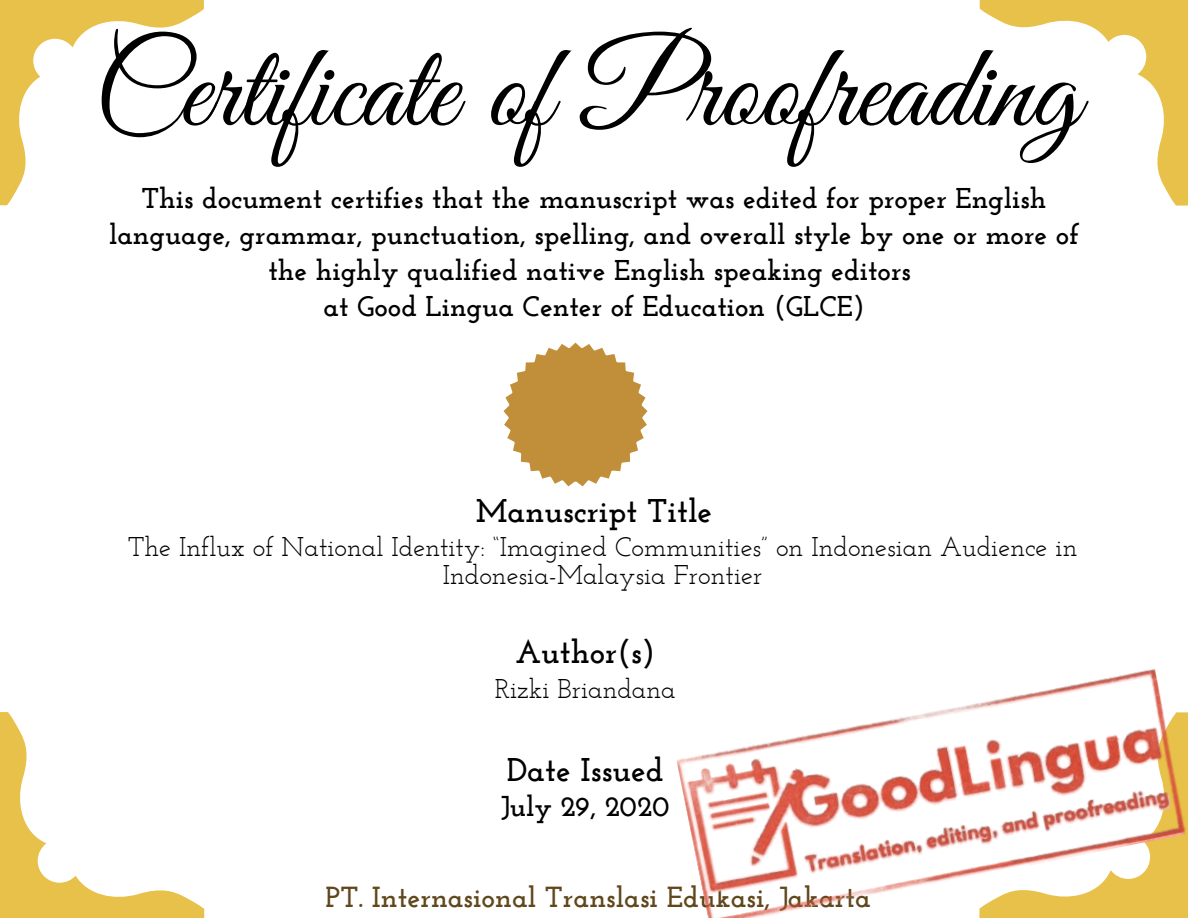
<style>
.page{position:relative;width:1188px;height:918px;background:#fff}
.page>*{position:absolute;margin:0;border:0;box-sizing:border-box;transform-origin:0 0}
.t1{font:120px "Great Vibes";color:#000}
.t2{font:700 32.7px "Josefin Slab";color:#000}
.t3{font:700 28.95px "Josefin Slab";color:#60471c}
.t4{font:700 28.65px "Josefin Slab";color:#000}
.t5{font:700 28.5px/36px "Josefin Slab";color:#000;text-align:center}
.t6{font:27px/28.2px "Josefin Slab";color:#000;text-align:center}
</style>
<div class="page">
<svg style="left:0;top:0;width:204px;height:205px"></svg>
<svg style="left:0;top:712px;width:204px;height:206px"></svg>
<svg style="left:504px;top:343px;width:144px;height:143px"></svg>
<svg style="left:980px;top:0;width:208px;height:206px"></svg>
<img style="left:676px;top:668px;width:512px;height:250px">
<h1 class="t1" style="left:94px;top:23px;width:987px">Certificate of Proofreading</h1>
<p class="t5" style="left:109px;top:183px;width:971px">This document certifies that the manuscript was edited for proper English language, grammar, punctuation, spelling, and overall style by one or more of the highly qualified native English speaking editors<br>at Good Lingua Center of Education (GLCE)</p>
<p class="t2" style="left:476px;top:498px;width:238px">Manuscript Title</p>
<p class="t6" style="left:128px;top:535px;width:951px">The Influx of National Identity: “Imagined Communities” on Indonesian Audience in<br>Indonesia-Malaysia Frontier</p>
<p class="t2" style="left:515px;top:639px;width:141px">Author(s)</p>
<p class="t6" style="left:495px;top:677px;width:182px">Rizki Briandana</p>
<p class="t2" style="left:507px;top:757px;width:159px">Date Issued</p>
<p class="t4" style="left:501px;top:794px;width:170px">July 29, 2020</p>
<p class="t3" style="left:326px;top:886px;width:547px">PT. Internasional Translasi Edukasi, Jakarta</p>
</div>
